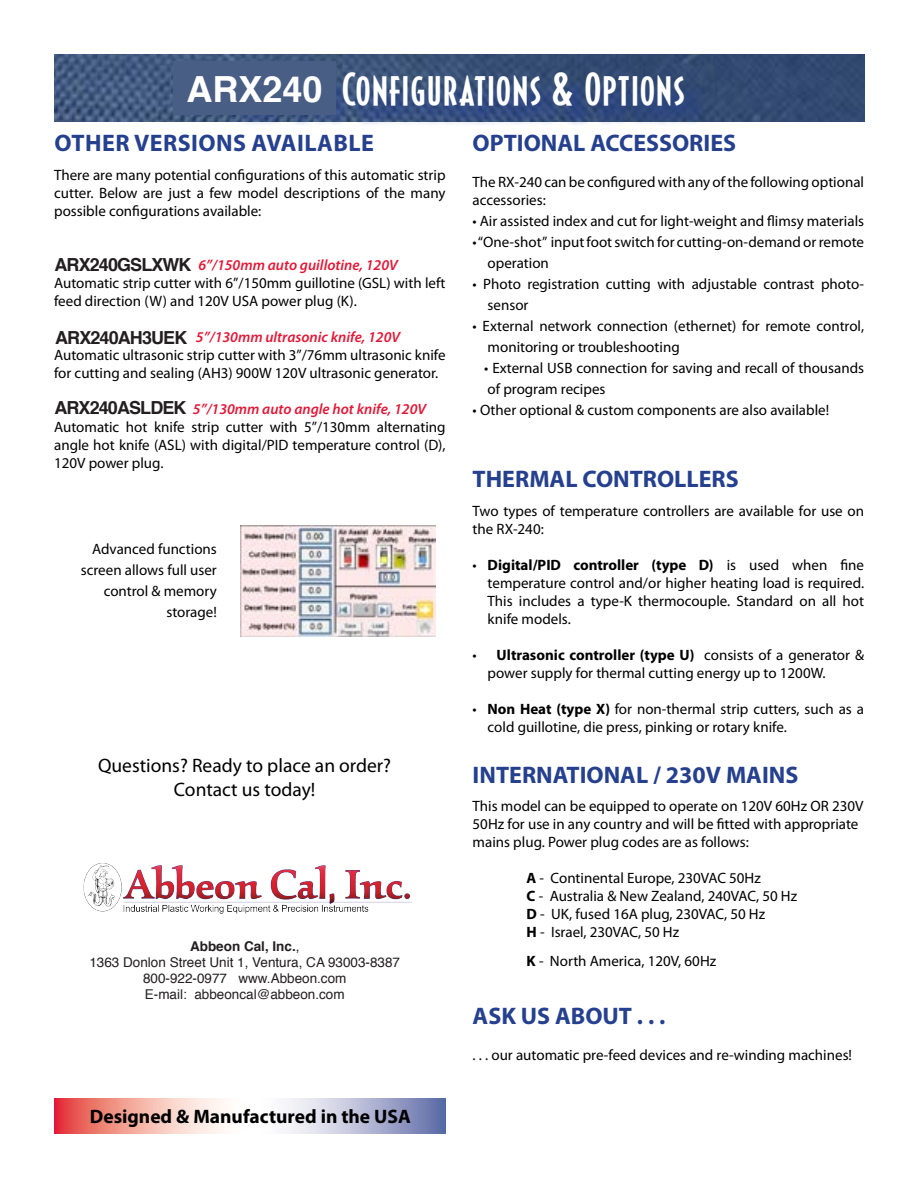
<style>
.page{position:relative;width:918px;height:1188px;background:#fff}
.page>*{position:absolute;margin:0;border:0;box-sizing:border-box;transform-origin:0 0}
.t1{font:42px "Decotura ICG";letter-spacing:.04em;color:#fff}
.t2{font:700 36px "Helvetica";color:#fff}
.t3{font:700 24px "Myriad Pro";color:#25408f}
.t4{font:700 24px "Myriad Pro";letter-spacing:.02em;color:#25408f}
.t5{font:19.5px/23.4px "Myriad Pro";color:#000;text-align:center}
.t6{font:700 19.5px "Myriad Pro";color:#000}
.t7{font:700 18px "Helvetica";letter-spacing:-.05em;color:#231f20}
.t8{font:700 18px "Myriad Pro";color:#000}
.t9{font:15px/18px "Myriad Pro";color:#000}
.t10{font:13.5px/16.2px "Helvetica";color:#231f20}
.t11{font:700 13.5px "Helvetica";color:#231f20}
.s1{font-weight:700;font-size:18px}
.s2{font-weight:600;font-style:italic;color:#e31837}
.s3{font-weight:400}
.s4{font-weight:700}
</style>
<div class="page">
<img style="left:54px;top:54px;width:810px;height:67px">
<div style="left:237px;top:79px;width:468px;height:48px;background:#25408f;opacity:.75"></div>
<svg style="left:54px;top:1099px;width:392px;height:35px"></svg>
<img style="left:241px;top:526px;width:194px;height:110px">
<img style="left:83px;top:863px;width:329px;height:51px">
<div style="left:173px;top:61px;width:163px;height:54px;background:#485e84"></div>
<p class="t1" style="left:230px;top:64px;width:456px">RX-240 Configurations &amp; Options</p>
<p class="t2" style="left:186px;top:60px;width:138px">ARX240</p>
<p class="t4" style="left:54px;top:128px;width:321px">OTHER VERSIONS AVAILABLE</p>
<p class="t9" style="left:54px;top:166px;width:393px;text-align:justify">There are many potential configurations of this automatic strip cutter. Below are just a few model descriptions of the many possible configurations available:</p>
<p class="t8" style="left:54px;top:252px;width:65px">RX-240-</p>
<p class="t7" style="left:55px;top:250px;width:139px">ARX240GSLXWK</p>
<p class="t9" style="left:54px;top:256px;width:393px;text-indent:94px"><span class="s1">-XWK</span> <span class="s2">6”/150mm auto guillotine, 120V<br></span>Automatic strip cutter with 6”/150mm guillotine (GSL) with left feed direction (W) and 120V USA power plug (K).</p>
<p class="t8" style="left:54px;top:324px;width:65px">RX-240-</p>
<p class="t9" style="left:54px;top:328px;width:393px;text-indent:97px"><span class="s1">-UEK</span> <span class="s2">5”/130mm ultrasonic knife, 120V<br></span>Automatic ultrasonic strip cutter with 3”/76mm ultrasonic knife for cutting and sealing (AH3) 900W 120V ultrasonic generator.</p>
<p class="t8" style="left:54px;top:396px;width:65px">RX-240-</p>
<p class="t7" style="left:55px;top:323px;width:134px">ARX240AH3UEK</p>
<p class="t7" style="left:54px;top:393px;width:134px">ARX240ASLDEK</p>
<p class="t9" style="left:54px;top:400px;width:393px;text-indent:93px"><span class="s1">-DE</span> <span class="s2">5”/130mm auto angle hot knife, 120V </span>Automatic hot knife strip cutter with 5”/130mm alternating angle hot knife (ASL) with digital/PID temperature control (D), 120V power plug.</p>
<p class="t9" style="left:81px;top:538px;width:137px;line-height:21px;text-align:right">Advanced functions screen allows full user control &amp; memory storage!</p>
<p class="t5" style="left:98px;top:754px;width:295px">Questions? Ready to place an order?<br>Contact us today!</p>
<p class="t11" style="left:190px;top:935px;width:111px">Abbeon Cal, Inc.<span class="s3">,</span></p>
<p class="t10" style="left:89px;top:954px;width:312px">1363 Donlon Street Unit 1, Ventura, CA 93003-8387</p>
<p class="t10" style="left:143px;top:971px;width:205px">800-922-0977 www.Abbeon.com<br>E-mail: abbeoncal@abbeon.com</p>
<p class="t5" style="left:95px;top:959px;width:73px">Toll Free:</p>
<p class="t5" style="left:255px;top:959px;width:129px">1-800-794-6682</p>
<p class="t5" style="left:95px;top:982px;width:110px">International:</p>
<p class="t5" style="left:255px;top:982px;width:114px">336-513-5200</p>
<p class="t6" style="left:90px;top:1104px;width:323px">Designed &amp; Manufactured in the USA</p>
<p class="t3" style="left:473px;top:127px;width:265px">OPTIONAL ACCESSORIES</p>
<p class="t9" style="left:473px;top:172px;width:393px">The RX-240 can be configured with any of the following optional accessories:</p>
<p class="t9" style="left:473px;top:211px;width:393px">• Air assisted index and cut for light-weight and flimsy materials</p>
<p class="t9" style="left:488px;top:231px;width:378px;line-height:21px;text-indent:-15px">• “One-shot” input foot switch for cutting-on-demand or remote operation</p>
<p class="t9" style="left:488px;top:273px;width:378px;line-height:21px;text-indent:-15px">• Photo registration cutting with adjustable contrast photo&shy;sensor</p>
<p class="t9" style="left:488px;top:315px;width:378px;line-height:21px;text-indent:-15px">• External network connection (ethernet) for remote control, monitoring or troubleshooting</p>
<p class="t9" style="left:484px;top:357px;width:381px;line-height:21px">• External USB connection for saving and recall of thousands of program recipes</p>
<p class="t9" style="left:473px;top:401px;width:358px">• Other optional &amp; custom components are also available!</p>
<p class="t3" style="left:473px;top:464px;width:268px">THERMAL CONTROLLERS</p>
<p class="t9" style="left:473px;top:502px;width:393px">Two types of temperature controllers are available for use on the RX-240:</p>
<p class="t9" style="left:488px;top:556px;width:378px;text-align:justify;text-indent:-15px">• <span class="s4">Digital/PID controller (type D)</span> is used when fine temperature control and/or higher heating load is required.<br>This includes a type-K thermocouple. Standard on all hot knife models.</p>
<p class="t9" style="left:488px;top:646px;width:378px;text-indent:-15px">• <span class="s4">Ultrasonic controller (type U)</span> consists of a generator &amp; power supply for thermal cutting energy up to 1200W.</p>
<p class="t9" style="left:488px;top:700px;width:378px;text-indent:-15px">• <span class="s4">Non Heat (type X)</span> for non-thermal strip cutters, such as a cold guillotine, die press, pinking or rotary knife.</p>
<p class="t3" style="left:473px;top:759px;width:327px">INTERNATIONAL / 230V MAINS</p>
<p class="t9" style="left:473px;top:797px;width:392px">This model can be equipped to operate on 120V 60Hz OR 230V<br>50Hz for use in any country and will be fitted with appropriate mains plug. Power plug codes are as follows:</p>
<p class="t9" style="left:527px;top:869px;width:272px"><span class="s4">A</span> - Continental Europe, 230VAC 50Hz<br><span class="s4">C</span> - Australia &amp; New Zealand, 240VAC, 50 Hz <span class="s4">D</span> - UK, fused 16A plug, 230VAC, 50 Hz<br><span class="s4">H</span> - Israel, 230VAC, 50 Hz</p>
<p class="t9" style="left:527px;top:952px;width:191px"><span class="s4">K</span> - North America, 120V, 60Hz</p>
<p class="t3" style="left:473px;top:1000px;width:194px">ASK US ABOUT . . .</p>
<p class="t9" style="left:473px;top:1045px;width:381px">. . . our automatic pre-feed devices and re-winding machines!</p>
</div>
